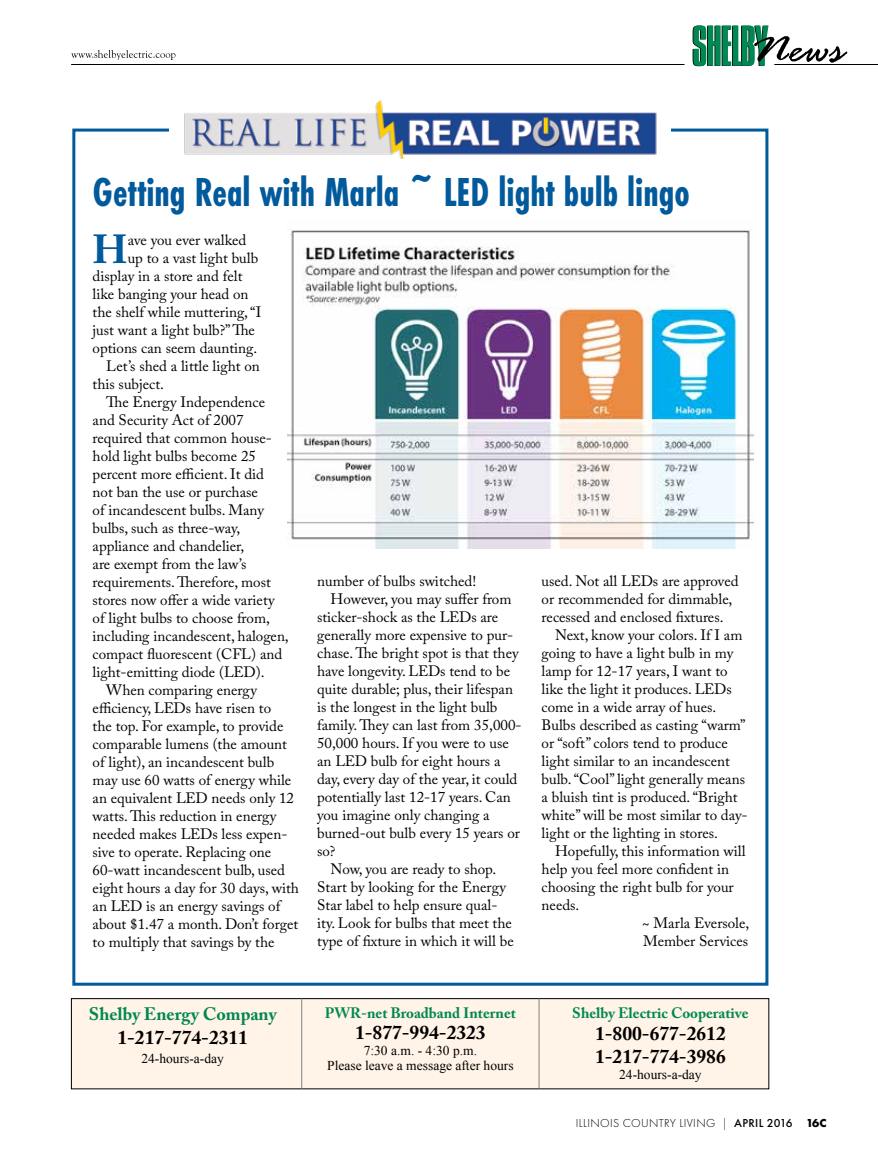
<style>
.page{position:relative;width:878px;height:1161px;background:#fff}
.page>*{position:absolute;margin:0;border:0;box-sizing:border-box;transform-origin:0 0}
.t1{font:700 42px "Futura PT Cond";color:#005a9c;scale:.93 1}
.t2{font:700 40.35px "Adobe Caslon Pro";color:#005a9c}
.t3{font:700 19.5px/22.5px "Adobe Caslon Pro";color:#000}
.t4{font:700 18px "Adobe Caslon Pro";color:#008752}
.t5{font:15px/18px "Adobe Caslon Pro";color:#000}
.t6{font:700 15px "Adobe Caslon Pro";color:#008752}
.t7{font:13.5px/15px "Times New Roman";color:#000;text-align:center}
.t8{font:300 12px "Futura PT";letter-spacing:.03em;color:#000}
.s1{font-weight:500}
.s2{font-weight:700}
</style>
<div class="page">
<hr style="left:71px;top:64px;width:613px;height:1px;background:#000">
<svg style="left:692px;top:25px;width:155px;height:41px"></svg>
<hr style="left:774px;top:64px;width:104px;height:1px;background:#000">
<svg style="left:71px;top:50px;width:104px;height:10px"></svg>
<img style="left:184px;top:100px;width:473px;height:58px">
<div style="left:71px;top:999px;width:697px;height:90px;background:#fff4e7"></div>
<div style="left:71px;top:998px;width:698px;height:91px;border:1px solid #000"></div>
<hr style="left:538px;top:998px;width:1px;height:91px;background:#808285">
<hr style="left:301px;top:998px;width:1px;height:91px;background:#808285">
<img style="left:287px;top:230px;width:466px;height:318px">
<h1 class="t1" style="left:93px;top:168px;width:643px">Getting Real with Marla ~ LED light bulb lingo</h1>
<h2 class="t2" style="left:93px;top:225px;width:37px">H</h2>
<p class="t5" style="left:128px;top:230px;width:120px">ave you ever walked</p>
<p class="t5" style="left:128px;top:248px;width:132px">up to a vast light bulb</p>
<p class="t5" style="left:93px;top:266px;width:151px">display in a store and felt</p>
<p class="t5" style="left:93px;top:284px;width:157px">like banging your head on</p>
<p class="t5" style="left:93px;top:302px;width:170px">the shelf while muttering, “I</p>
<p class="t5" style="left:93px;top:320px;width:164px">just want a light bulb?” The</p>
<p class="t5" style="left:93px;top:338px;width:166px">options can seem daunting.</p>
<p class="t5" style="left:106px;top:356px;width:155px">Let’s shed a little light on</p>
<p class="t5" style="left:93px;top:374px;width:73px">this subject.</p>
<p class="t5" style="left:106px;top:392px;width:160px">The Energy Independence</p>
<p class="t5" style="left:93px;top:410px;width:152px">and Security Act of 2007</p>
<p class="t5" style="left:93px;top:428px;width:181px">required that common house-</p>
<p class="t5" style="left:93px;top:446px;width:165px">hold light bulbs become 25</p>
<p class="t5" style="left:93px;top:464px;width:173px">percent more efficient. It did</p>
<p class="t5" style="left:93px;top:482px;width:167px">not ban the use or purchase</p>
<p class="t5" style="left:93px;top:500px;width:173px">of incandescent bulbs. Many</p>
<p class="t5" style="left:93px;top:518px;width:149px">bulbs, such as three-way,</p>
<p class="t5" style="left:93px;top:536px;width:153px">appliance and chandelier,</p>
<p class="t5" style="left:93px;top:554px;width:155px">are exempt from the law’s</p>
<p class="t5" style="left:93px;top:572px;width:180px">requirements. Therefore, most</p>
<p class="t5" style="left:93px;top:590px;width:183px">stores now offer a wide variety</p>
<p class="t5" style="left:93px;top:608px;width:179px">of light bulbs to choose from,</p>
<p class="t5" style="left:93px;top:626px;width:198px">including incandescent, halogen,</p>
<p class="t5" style="left:93px;top:644px;width:191px">compact fluorescent (CFL) and</p>
<p class="t5" style="left:93px;top:662px;width:173px">light-emitting diode (LED).</p>
<p class="t5" style="left:106px;top:680px;width:152px">When comparing energy</p>
<p class="t5" style="left:93px;top:698px;width:180px">efficiency, LEDs have risen to</p>
<p class="t5" style="left:93px;top:716px;width:192px">the top. For example, to provide</p>
<p class="t5" style="left:93px;top:734px;width:196px">comparable lumens (the amount</p>
<p class="t5" style="left:93px;top:752px;width:183px">of light), an incandescent bulb</p>
<p class="t5" style="left:93px;top:770px;width:200px">may use 60 watts of energy while</p>
<p class="t5" style="left:93px;top:788px;width:203px">an equivalent LED needs only 12</p>
<p class="t5" style="left:93px;top:806px;width:185px">watts. This reduction in energy</p>
<p class="t5" style="left:93px;top:824px;width:196px">needed makes LEDs less expen-</p>
<p class="t5" style="left:93px;top:842px;width:180px">sive to operate. Replacing one</p>
<p class="t5" style="left:93px;top:860px;width:194px">60-watt incandescent bulb, used</p>
<p class="t5" style="left:93px;top:878px;width:208px">eight hours a day for 30 days, with</p>
<p class="t5" style="left:93px;top:896px;width:189px">an LED is an energy savings of</p>
<p class="t5" style="left:93px;top:914px;width:207px">about $1.47 a month. Don’t forget</p>
<p class="t5" style="left:93px;top:932px;width:183px">to multiply that savings by the</p>
<p class="t5" style="left:317px;top:572px;width:160px">number of bulbs switched!</p>
<p class="t5" style="left:330px;top:590px;width:182px">However, you may suffer from</p>
<p class="t5" style="left:317px;top:608px;width:183px">sticker-shock as the LEDs are</p>
<p class="t5" style="left:317px;top:626px;width:198px">generally more expensive to pur-</p>
<p class="t5" style="left:317px;top:644px;width:203px">chase. The bright spot is that they</p>
<p class="t5" style="left:317px;top:662px;width:194px">have longevity. LEDs tend to be</p>
<p class="t5" style="left:317px;top:680px;width:197px">quite durable; plus, their lifespan</p>
<p class="t5" style="left:317px;top:698px;width:182px">is the longest in the light bulb</p>
<p class="t5" style="left:317px;top:716px;width:206px">family. They can last from 35,000-</p>
<p class="t5" style="left:317px;top:734px;width:193px">50,000 hours. If you were to use</p>
<p class="t5" style="left:317px;top:752px;width:185px">an LED bulb for eight hours a</p>
<p class="t5" style="left:317px;top:770px;width:202px">day, every day of the year, it could</p>
<p class="t5" style="left:317px;top:788px;width:195px">potentially last 12-17 years. Can</p>
<p class="t5" style="left:317px;top:806px;width:174px">you imagine only changing a</p>
<p class="t5" style="left:317px;top:824px;width:204px">burned-out bulb every 15 years or</p>
<p class="t5" style="left:317px;top:842px;width:20px">so?</p>
<p class="t5" style="left:330px;top:860px;width:167px">Now, you are ready to shop.</p>
<p class="t5" style="left:317px;top:878px;width:190px">Start by looking for the Energy</p>
<p class="t5" style="left:317px;top:896px;width:182px">Star label to help ensure qual-</p>
<p class="t5" style="left:317px;top:914px;width:196px">ity. Look for bulbs that meet the</p>
<p class="t5" style="left:317px;top:932px;width:198px">type of fixture in which it will be</p>
<p class="t5" style="left:541px;top:572px;width:198px">used. Not all LEDs are approved or recommended for dimmable, recessed and enclosed fixtures.</p>
<p class="t5" style="left:541px;top:626px;width:207px;text-indent:14px">Next, know your colors. If I am going to have a light bulb in my lamp for 12-17 years, I want to like the light it produces. LEDs come in a wide array of hues.<br>Bulbs described as casting “warm” or “soft” colors tend to produce light similar to an incandescent bulb. “Cool” light generally means a bluish tint is produced. “Bright white” will be most similar to day&shy;light or the lighting in stores.</p>
<p class="t5" style="left:555px;top:842px;width:192px">Hopefully, this information will</p>
<p class="t5" style="left:541px;top:860px;width:189px">help you feel more confident in</p>
<p class="t5" style="left:541px;top:878px;width:193px">choosing the right bulb for your</p>
<p class="t5" style="left:541px;top:896px;width:39px">needs.</p>
<p class="t5" style="left:642px;top:914px;width:108px">~ Marla Eversole,</p>
<p class="t5" style="left:643px;top:932px;width:106px">Member Services</p>
<p class="t4" style="left:89px;top:1003px;width:189px">Shelby Energy Company</p>
<h3 class="t3" style="left:117px;top:1026px;width:132px">1-217-774-2311</h3>
<p class="t7" style="left:141px;top:1051px;width:84px">24-hours-a-day</p>
<p class="t6" style="left:325px;top:1004px;width:193px">PWR-net Broadband Internet</p>
<h3 class="t3" style="left:355px;top:1021px;width:132px">1-877-994-2323</h3>
<p class="t7" style="left:327px;top:1042px;width:188px">7:30 a.m. - 4:30 p.m.<br>Please leave a message after hours</p>
<p class="t6" style="left:572px;top:1004px;width:178px">Shelby Electric Cooperative</p>
<h3 class="t3" style="left:595px;top:1022px;width:132px">1-800-677-2612<br>1-217-774-3986</h3>
<p class="t7" style="left:619px;top:1067px;width:84px">24-hours-a-day</p>
<p class="t8" style="left:575px;top:1117px;width:250px">ILLINOIS COUNTRY LIVING | <span class="s1">APRIL 2016</span> <span class="s2">16c</span></p>
</div>
